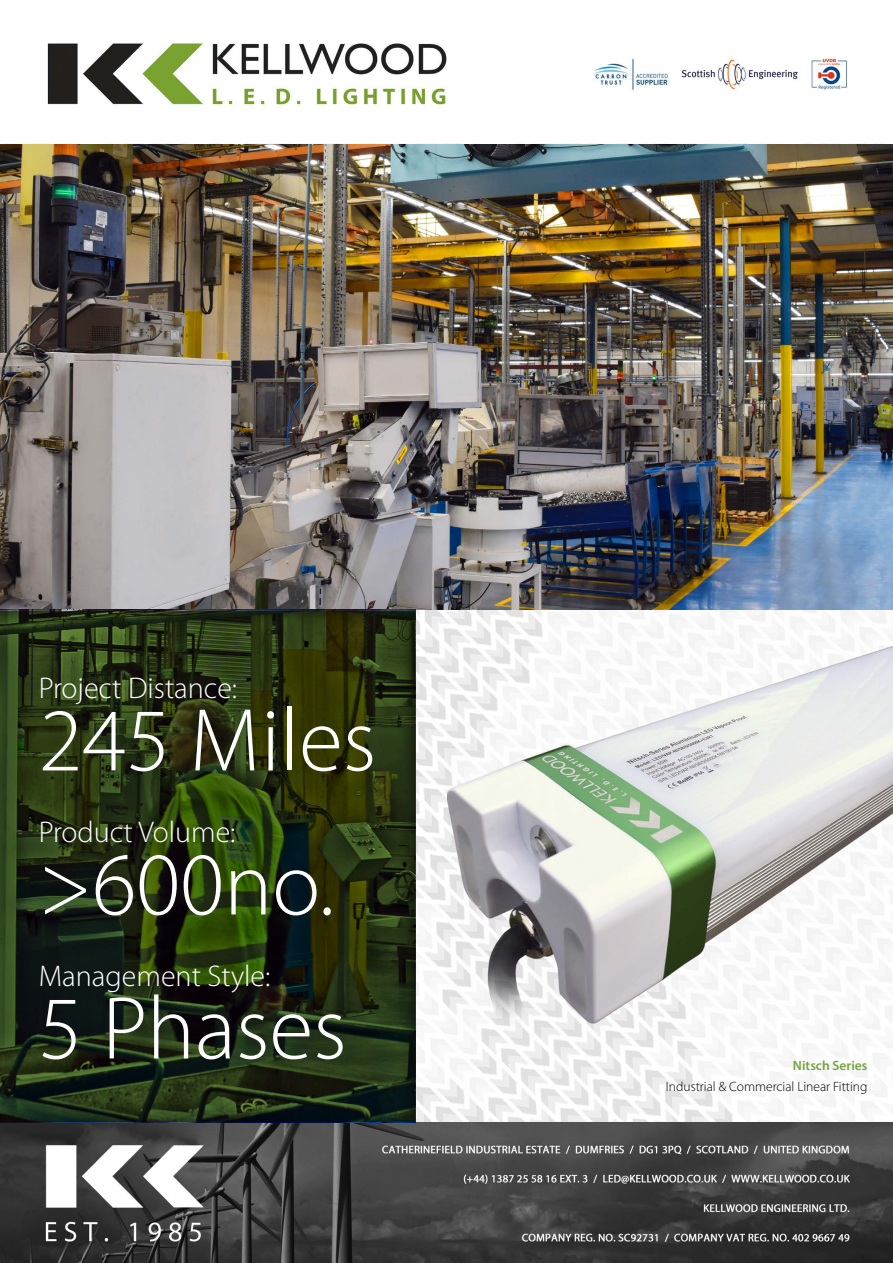
<style>
.page{position:relative;width:893px;height:1263px;background:#fff}
.page>*{position:absolute;margin:0;border:0;box-sizing:border-box;transform-origin:0 0}
.t1{font:300 90px "Myriad Pro";color:#fff}
.t2{font:300 30px "Myriad Pro";color:#fff}
.t3{font:300 13.5px "Myriad Pro";color:#000}
.t4{font:600 13.5px "Myriad Pro";color:#76a240}
</style>
<div class="page">
<img style="left:416px;top:610px;width:477px;height:512px">
<img style="left:0;top:42px;width:893px;height:568px">
<img style="left:0;top:1122px;width:893px;height:141px">
<img style="left:448px;top:612px;width:445px;height:427px">
<svg style="left:0;top:611px;width:415px;height:510px;background:#233011"></svg>
<p class="t2" style="left:39px;top:672px;width:200px">Project Distance:</p>
<h1 class="t1" style="left:39px;top:691px;width:339px">245 Miles</h1>
<p class="t2" style="left:39px;top:816px;width:198px">Product Volume:</p>
<h1 class="t1" style="left:39px;top:835px;width:297px">&gt;600no.</h1>
<p class="t2" style="left:39px;top:960px;width:233px">Management Style:</p>
<h1 class="t1" style="left:39px;top:979px;width:309px">5 Phases</h1>
<p class="t4" style="left:793px;top:1057px;width:76px">Nitsch Series</p>
<p class="t3" style="left:666px;top:1079px;width:203px">Industrial &amp; Commercial Linear Fitting</p>
</div>
